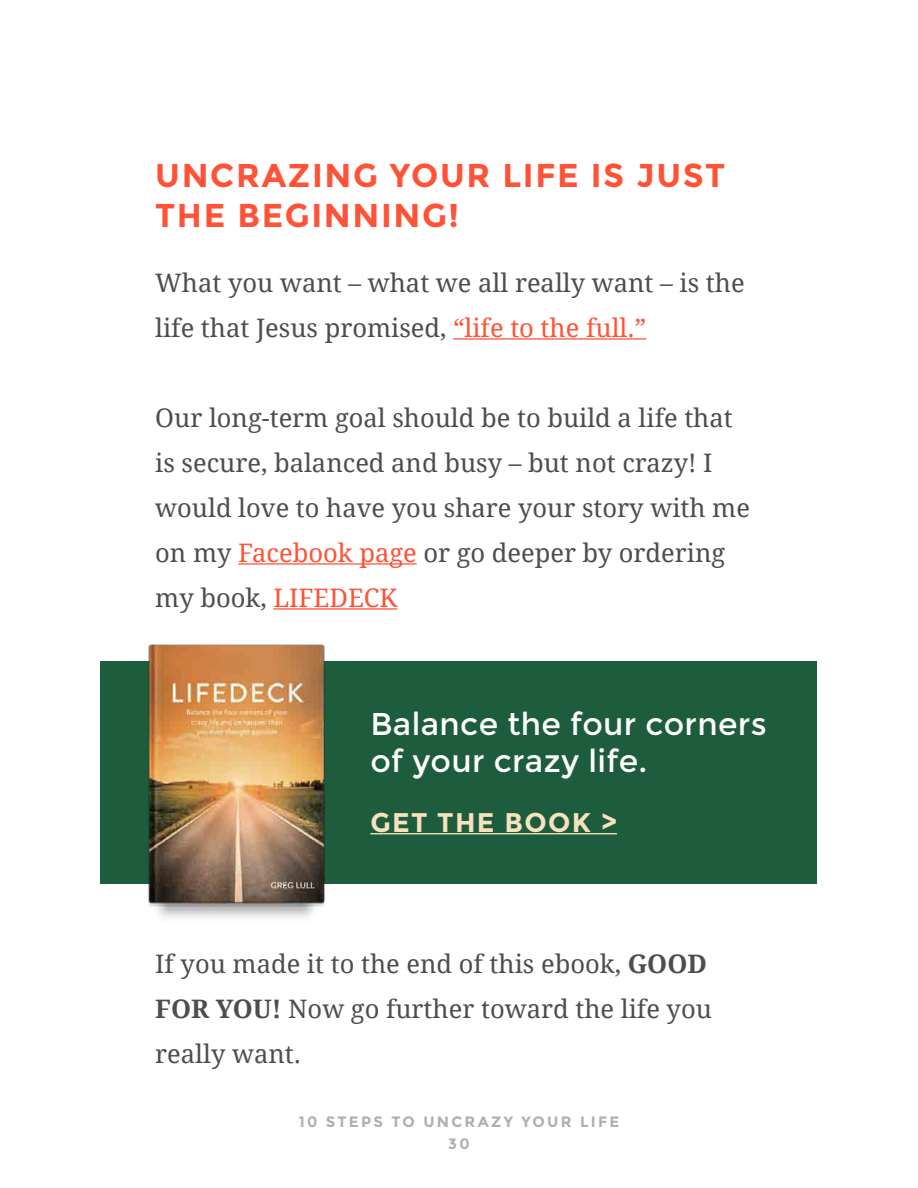
<style>
.page{position:relative;width:918px;height:1188px;background:#fff}
.page>*{position:absolute;margin:0;border:0;box-sizing:border-box;transform-origin:0 0}
.t1{font:700 33px "Montserrat";letter-spacing:.05em;color:#ff5236}
.t2{font:31.5px/37.8px "Montserrat";letter-spacing:.01em;color:#fff}
.t3{font:700 27px "Montserrat";letter-spacing:.05em;color:#f6e2bd}
.t4{font:25.5px/45px "Droid Serif";color:#4d4d4f}
.t5{font:700 15px/21.5px "Montserrat";letter-spacing:.15em;color:#adafb2;text-align:center}
.s1{color:#ff5236}
.s2{font-weight:700}
</style>
<div class="page">
<div style="left:101px;top:662px;width:716px;height:222px;background:#1d5c3d"></div>
<hr style="left:453px;top:338px;width:193px;height:2px;background:#ff5236">
<hr style="left:238px;top:563px;width:179px;height:2px;background:#ff5236">
<hr style="left:273px;top:608px;width:124px;height:2px;background:#ff5236">
<hr style="left:370px;top:833px;width:247px;height:1px;background:#f6e2bd">
<img style="left:107px;top:644px;width:257px;height:274px">
<p class="t1" style="left:155px;top:156px;width:51px">UNCRAZIN</p>
<p class="t1" style="left:353px;top:156px;width:372px">G YOUR LI FE IS JUST</p>
<p class="t1" style="left:155px;top:196px;width:178px">THE BEGINNIN</p>
<p class="t1" style="left:422px;top:196px;width:38px">G!</p>
<p class="t4" style="left:155px;top:261px;width:591px">What you want – what we all really want – is the life that Jesus promised, <span class="s1">“life to the full.”</span></p>
<p class="t4" style="left:155px;top:396px;width:596px">Our long-term goal should be to build a life that is secure, balanced and busy – but not crazy! I would love to have you share your story with me on my <span class="s1">Facebook page</span> or go deeper by ordering my book, <span class="s1">LIFEDECK</span></p>
<p class="t2" style="left:370px;top:705px;width:398px">Balance the four corners of your crazy life.</p>
<p class="t3" style="left:370px;top:806px;width:248px">GET THE BOOK &gt;</p>
<p class="t4" style="left:155px;top:942px;width:558px">If you made it to the end of this ebook, <span class="s2">GOOD<br>FOR YOU!</span> Now go further toward the life you really want.</p>
<p class="t5" style="left:299px;top:1111px;width:322px">10 STEPS TO UNCRAZY YOUR LIFE<br>30</p>
</div>
